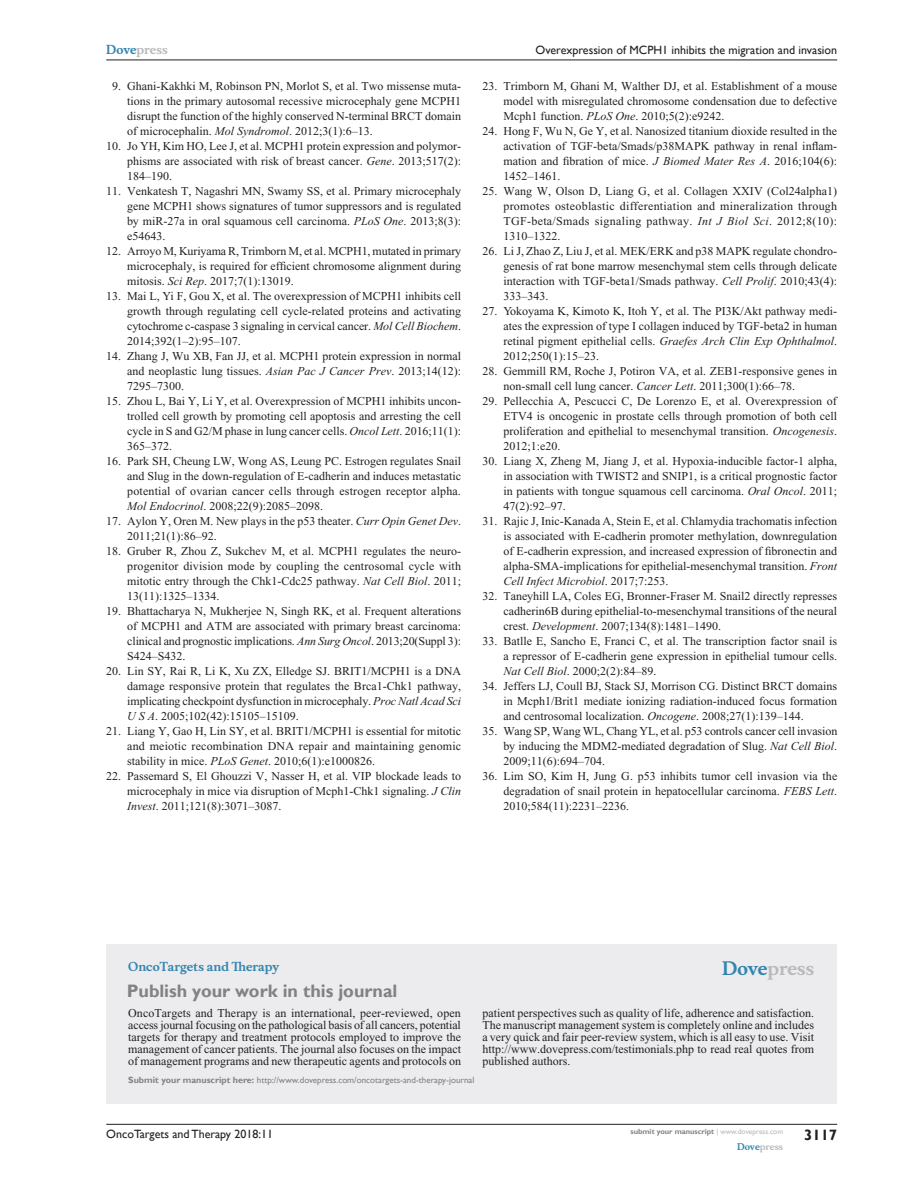
<style>
.page{position:relative;width:918px;height:1188px;background:#fff}
.page>*{position:absolute;margin:0;border:0;box-sizing:border-box;transform-origin:0 0}
.PromBx-H1{font:700 18px "Gill Sans";color:#808285}
.PromBx-Brand{font:700 18px "Musee";color:#b8b9bc}
.t1{font:700 15px "Gill Sans";color:#231f20}
.RefNL2{font:12px/15px "Times New Roman";color:#231f20;text-align:justify}
.PromBx-Tx{font:12px/12px "Times New Roman";color:#231f20;text-align:justify}
.t2{font:12px "Gill Sans";color:#231f20}
.PromBx-JrnlName{font:700 12px "Musee";color:#3485ae}
.t3{font:700 12px "Musee";color:#b8b9bc}
.PromBx-SubmitMssWebA{font:9px "Gill Sans";color:#808285}
.t4{font:700 9px "Musee";color:#b8b9bc}
.t5{font:700 7.5px "Gill Sans";color:#808285}
.s1{color:#3485ae}
.s2{font-style:italic}
.s3{font-weight:700}
.s4{font-weight:400;color:#b8b9bc}
</style>
<div class="page">
<div style="left:106px;top:944px;width:731px;height:159px;background:#ececee"></div>
<hr style="left:106px;top:1124px;width:731px;height:1px;background:#231f20">
<hr style="left:106px;top:60px;width:731px;height:1px;background:#231f20">
<p class="t3" style="left:106px;top:43px;width:63px"><span class="s1">Dove</span>press</p>
<p class="RefNL2" style="left:127px;top:79px;width:335px;text-indent:-15px">9. Ghani-Kakhki M, Robinson PN, Morlot S, et al. Two missense muta&shy;tions in the primary autosomal recessive microcephaly gene MCPH1 disrupt the function of the highly conserved N-terminal BRCT domain of microcephalin. <span class="s2">Mol Syndromol</span>. 2012;3(1):6–13.</p>
<p class="RefNL2" style="left:127px;top:139px;width:335px;text-indent:-21px">10. Jo YH, Kim HO, Lee J, et al. MCPH1 protein expression and polymor&shy;phisms are associated with risk of breast cancer. <span class="s2">Gene</span>. 2013;517(2):<br>184–190.</p>
<p class="RefNL2" style="left:127px;top:184px;width:335px;text-indent:-21px">11. Venkatesh T, Nagashri MN, Swamy SS, et al. Primary microcephaly gene MCPH1 shows signatures of tumor suppressors and is regulated by miR-27a in oral squamous cell carcinoma. <span class="s2">PLoS One</span>. 2013;8(3): e54643.</p>
<p class="RefNL2" style="left:127px;top:244px;width:335px;text-indent:-21px">12. Arroyo M, Kuriyama R, Trimborn M, et al. MCPH1, mutated in primary microcephaly, is required for efficient chromosome alignment during mitosis. <span class="s2">Sci Rep</span>. 2017;7(1):13019.</p>
<p class="RefNL2" style="left:127px;top:289px;width:335px;text-indent:-21px">13. Mai L, Yi F, Gou X, et al. The overexpression of MCPH1 inhibits cell growth through regulating cell cycle-related proteins and activating cytochrome c-caspase 3 signaling in cervical cancer. <span class="s2">Mol Cell Biochem</span>.<br>2014;392(1–2):95–107.</p>
<p class="RefNL2" style="left:127px;top:349px;width:335px;text-indent:-21px">14. Zhang J, Wu XB, Fan JJ, et al. MCPH1 protein expression in normal and neoplastic lung tissues. <span class="s2">Asian Pac J Cancer Prev</span>. 2013;14(12):<br>7295–7300.</p>
<p class="RefNL2" style="left:127px;top:394px;width:335px;text-indent:-21px">15. Zhou L, Bai Y, Li Y, et al. Overexpression of MCPH1 inhibits uncon&shy;trolled cell growth by promoting cell apoptosis and arresting the cell cycle in S and G2/M phase in lung cancer cells. <span class="s2">Oncol Lett</span>. 2016;11(1):<br>365–372.</p>
<p class="RefNL2" style="left:127px;top:454px;width:335px;text-indent:-21px">16. Park SH, Cheung LW, Wong AS, Leung PC. Estrogen regulates Snail and Slug in the down-regulation of E-cadherin and induces metastatic potential of ovarian cancer cells through estrogen receptor alpha.<br><span class="s2">Mol Endocrinol</span>. 2008;22(9):2085–2098.</p>
<p class="RefNL2" style="left:127px;top:514px;width:335px;text-indent:-21px">17. Aylon Y, Oren M. New plays in the p53 theater. <span class="s2">Curr Opin Genet Dev</span>.<br>2011;21(1):86–92.</p>
<p class="RefNL2" style="left:127px;top:544px;width:335px;text-indent:-21px">18. Gruber R, Zhou Z, Sukchev M, et al. MCPH1 regulates the neuro&shy;progenitor division mode by coupling the centrosomal cycle with mitotic entry through the Chk1-Cdc25 pathway. <span class="s2">Nat Cell Biol</span>. 2011; 13(11):1325–1334.</p>
<p class="RefNL2" style="left:127px;top:604px;width:335px;text-indent:-21px">19. Bhattacharya N, Mukherjee N, Singh RK, et al. Frequent alterations of MCPH1 and ATM are associated with primary breast carcinoma: clinical and prognostic implications. <span class="s2">Ann Surg Oncol</span>. 2013;20(Suppl 3):<br>S424–S432.</p>
<p class="RefNL2" style="left:127px;top:664px;width:335px;text-indent:-21px">20. Lin SY, Rai R, Li K, Xu ZX, Elledge SJ. BRIT1/MCPH1 is a DNA damage responsive protein that regulates the Brca1-Chk1 pathway, implicating checkpoint dysfunction in microcephaly. <span class="s2">Proc Natl Acad Sci U S A</span>. 2005;102(42):15105–15109.</p>
<p class="RefNL2" style="left:127px;top:724px;width:336px;text-indent:-21px">21. Liang Y, Gao H, Lin SY, et al. BRIT1/MCPH1 is essential for mitotic and meiotic recombination DNA repair and maintaining genomic stability in mice. <span class="s2">PLoS Genet</span>. 2010;6(1):e1000826.</p>
<p class="RefNL2" style="left:127px;top:769px;width:335px;text-indent:-21px">22. Passemard S, El Ghouzzi V, Nasser H, et al. VIP blockade leads to microcephaly in mice via disruption of Mcph1-Chk1 signaling. <span class="s2">J Clin Invest</span>. 2011;121(8):3071–3087.</p>
<p class="t2" style="left:536px;top:43px;width:303px">Overexpression of MCPH1 inhibits the migration and invasion</p>
<p class="RefNL2" style="left:503px;top:79px;width:335px;text-indent:-21px">23. Trimborn M, Ghani M, Walther DJ, et al. Establishment of a mouse model with misregulated chromosome condensation due to defective Mcph1 function. <span class="s2">PLoS One</span>. 2010;5(2):e9242.</p>
<p class="RefNL2" style="left:503px;top:124px;width:335px;text-indent:-21px">24. Hong F, Wu N, Ge Y, et al. Nanosized titanium dioxide resulted in the activation of TGF-beta/Smads/p38MAPK pathway in renal inflam&shy;mation and fibration of mice. <span class="s2">J Biomed Mater Res A</span>. 2016;104(6):<br>1452–1461.</p>
<p class="RefNL2" style="left:503px;top:184px;width:335px;text-indent:-21px">25. Wang W, Olson D, Liang G, et al. Collagen XXIV (Col24alpha1) promotes osteoblastic differentiation and mineralization through TGF-beta/Smads signaling pathway. <span class="s2">Int J Biol Sci</span>. 2012;8(10):<br>1310–1322.</p>
<p class="RefNL2" style="left:503px;top:244px;width:335px;text-indent:-21px">26. Li J, Zhao Z, Liu J, et al. MEK/ERK and p38 MAPK regulate chondro&shy;genesis of rat bone marrow mesenchymal stem cells through delicate interaction with TGF-beta1/Smads pathway. <span class="s2">Cell Prolif</span>. 2010;43(4):<br>333–343.</p>
<p class="RefNL2" style="left:503px;top:304px;width:335px;text-indent:-21px">27. Yokoyama K, Kimoto K, Itoh Y, et al. The PI3K/Akt pathway medi&shy;ates the expression of type I collagen induced by TGF-beta2 in human retinal pigment epithelial cells. <span class="s2">Graefes Arch Clin Exp Ophthalmol</span>.<br>2012;250(1):15–23.</p>
<p class="RefNL2" style="left:503px;top:364px;width:335px;text-indent:-21px">28. Gemmill RM, Roche J, Potiron VA, et al. ZEB1-responsive genes in non-small cell lung cancer. <span class="s2">Cancer Lett</span>. 2011;300(1):66–78.</p>
<p class="RefNL2" style="left:503px;top:394px;width:335px;text-indent:-21px">29. Pellecchia A, Pescucci C, De Lorenzo E, et al. Overexpression of ETV4 is oncogenic in prostate cells through promotion of both cell proliferation and epithelial to mesenchymal transition. <span class="s2">Oncogenesis</span>.<br>2012;1:e20.</p>
<p class="RefNL2" style="left:503px;top:454px;width:335px;text-indent:-21px">30. Liang X, Zheng M, Jiang J, et al. Hypoxia-inducible factor-1 alpha, in association with TWIST2 and SNIP1, is a critical prognostic factor in patients with tongue squamous cell carcinoma. <span class="s2">Oral Oncol</span>. 2011; 47(2):92–97.</p>
<p class="RefNL2" style="left:503px;top:514px;width:335px;text-indent:-21px">31. Rajic J, Inic-Kanada A, Stein E, et al. Chlamydia trachomatis infection is associated with E-cadherin promoter methylation, downregulation of E-cadherin expression, and increased expression of fibronectin and alpha-SMA-implications for epithelial-mesenchymal transition. <span class="s2">Front Cell Infect Microbiol</span>. 2017;7:253.</p>
<p class="RefNL2" style="left:503px;top:589px;width:335px;text-indent:-21px">32. Taneyhill LA, Coles EG, Bronner-Fraser M. Snail2 directly represses cadherin6B during epithelial-to-mesenchymal transitions of the neural crest. <span class="s2">Development</span>. 2007;134(8):1481–1490.</p>
<p class="RefNL2" style="left:503px;top:634px;width:335px;text-indent:-21px">33. Batlle E, Sancho E, Franci C, et al. The transcription factor snail is a repressor of E-cadherin gene expression in epithelial tumour cells.<br><span class="s2">Nat Cell Biol</span>. 2000;2(2):84–89.</p>
<p class="RefNL2" style="left:503px;top:679px;width:335px;text-indent:-21px">34. Jeffers LJ, Coull BJ, Stack SJ, Morrison CG. Distinct BRCT domains in Mcph1/Brit1 mediate ionizing radiation-induced focus formation and centrosomal localization. <span class="s2">Oncogene</span>. 2008;27(1):139–144.</p>
<p class="RefNL2" style="left:503px;top:724px;width:336px;text-indent:-21px">35. Wang SP, Wang WL, Chang YL, et al. p53 controls cancer cell invasion by inducing the MDM2-mediated degradation of Slug. <span class="s2">Nat Cell Biol</span>.<br>2009;11(6):694–704.</p>
<p class="RefNL2" style="left:503px;top:769px;width:335px;text-indent:-21px">36. Lim SO, Kim H, Jung G. p53 inhibits tumor cell invasion via the degradation of snail protein in hepatocellular carcinoma. <span class="s2">FEBS Lett</span>.<br>2010;584(11):2231–2236.</p>
<p class="PromBx-JrnlName" style="left:128px;top:959px;width:152px">OncoTargets and Therapy</p>
<p class="PromBx-H1" style="left:127px;top:980px;width:272px">Publish your work in this journal</p>
<p class="PromBx-Brand" style="left:722px;top:958px;width:94px"><span class="s1">Dove</span>press</p>
<p class="PromBx-Tx" style="left:128px;top:1007px;width:334px">OncoTargets and Therapy is an international, peer-reviewed, open access journal focusing on the pathological basis of all cancers, potential targets for therapy and treatment protocols employed to improve the management of cancer patients. The journal also focuses on the impact of management programs and new therapeutic agents and protocols on</p>
<p class="PromBx-Tx" style="left:482px;top:1007px;width:333px">patient perspectives such as quality of life, adherence and satisfaction.<br>The manuscript management system is completely online and includes a very quick and fair peer-review system, which is all easy to use. Visit http://www.dovepress.com/testimonials.php to read real quotes from published authors.</p>
<p class="PromBx-SubmitMssWebA" style="left:128px;top:1075px;width:348px"><span class="s3">Submit your manuscript here:</span> http://www.dovepress.com/oncotargets-and-therapy-journal</p>
<p class="t2" style="left:106px;top:1127px;width:168px">OncoTargets and Therapy 2018:11</p>
<p class="t5" style="left:631px;top:1127px;width:154px">submit your manuscript <span class="s4">| www.dovepress.com</span></p>
<p class="t4" style="left:737px;top:1141px;width:48px"><span class="s1">Dove</span>press</p>
<p class="t1" style="left:804px;top:1126px;width:35px">3117</p>
</div>
